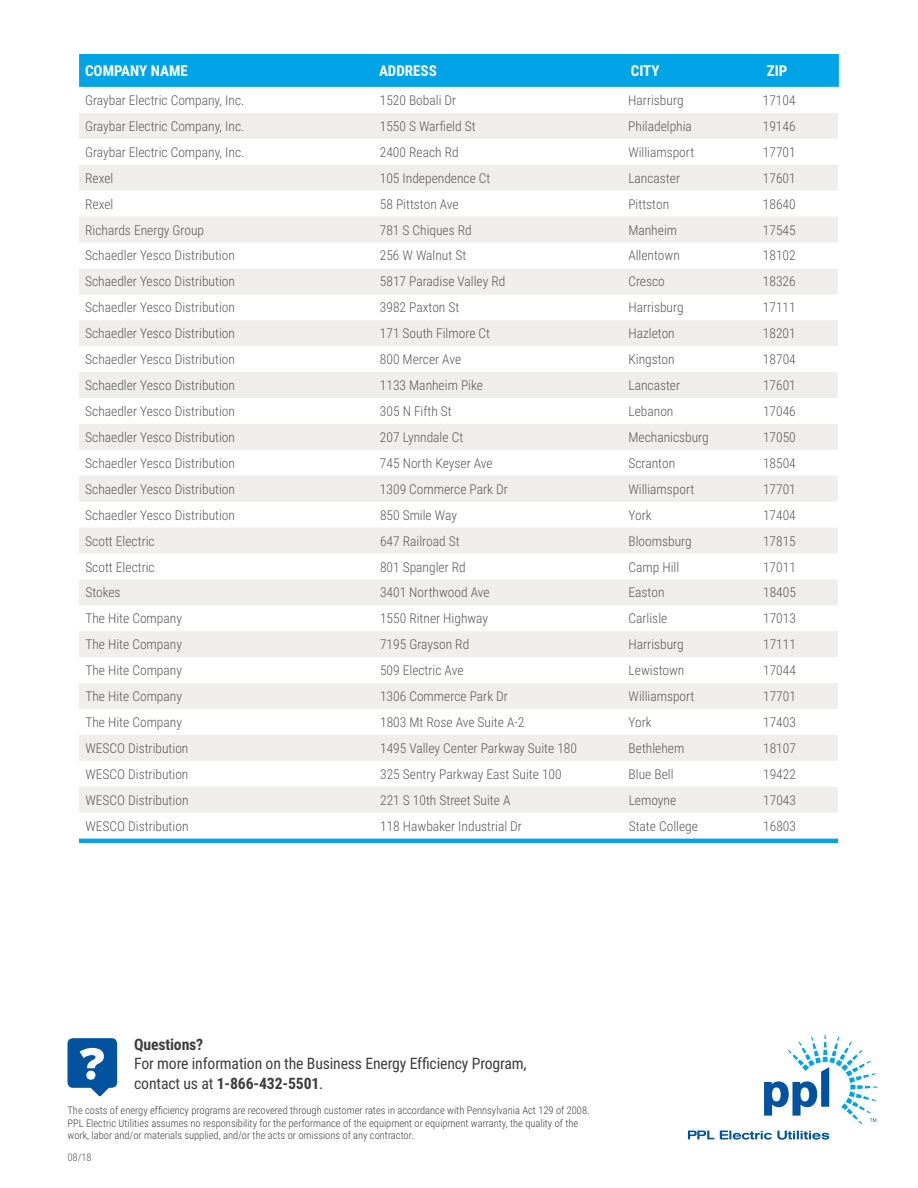
<style>
.page{position:relative;width:918px;height:1188px;background:#fff}
.page>*{position:absolute;margin:0;border:0;box-sizing:border-box;transform-origin:0 0}
.t1{font:15.75px/19.5px "Roboto Condensed";letter-spacing:-.01em;color:#3e3e3f}
.t2{font:700 15.75px "Roboto Condensed";letter-spacing:-.01em;color:#3e3e3f}
.t3{font:700 15px "Roboto Condensed";color:#fff}
.t4{font:300 13.5px "Roboto Condensed";color:#57585a}
.t5{font:300 10.5px/12.6px "Roboto Condensed";color:#3e3e3f}
.t6{font:300 10.5px "Roboto Condensed";color:#57585a}
.s1{font-weight:700}
</style>
<div class="page">
<svg style="left:764px;top:1035px;width:114px;height:89px"></svg>
<svg style="left:688px;top:1131px;width:141px;height:9px"></svg>
<div style="left:67px;top:1038px;width:50px;height:50px;background:#0153a0;border-radius:5px"></div>
<svg style="left:80px;top:1048px;width:30px;height:49px"></svg>
<hr style="left:79px;top:839px;width:759px;height:4px;background:#00a4e6">
<div style="left:79px;top:54px;width:760px;height:33px;background:#00a4e6"></div>
<svg style="left:79px;top:113px;width:759px;height:700px;fill:#f0efed"></svg>
<p class="t3" style="left:85px;top:60px;width:104px">COMPANY NAME</p>
<p class="t3" style="left:379px;top:60px;width:59px">ADDRESS</p>
<p class="t3" style="left:631px;top:60px;width:30px">CITY</p>
<p class="t3" style="left:767px;top:60px;width:22px">ZIP</p>
<p class="t4" style="left:85px;top:91px;width:161px">Graybar Electric Company, Inc.</p>
<p class="t4" style="left:380px;top:91px;width:78px">1520 Bobali Dr</p>
<p class="t4" style="left:628px;top:91px;width:57px">Harrisburg</p>
<p class="t4" style="left:763px;top:91px;width:34px">17104</p>
<p class="t4" style="left:85px;top:117px;width:161px">Graybar Electric Company, Inc.</p>
<p class="t4" style="left:380px;top:117px;width:97px">1550 S Warfield St</p>
<p class="t4" style="left:628px;top:117px;width:65px">Philadelphia</p>
<p class="t4" style="left:763px;top:117px;width:34px">19146</p>
<p class="t4" style="left:85px;top:143px;width:161px">Graybar Electric Company, Inc.</p>
<p class="t4" style="left:380px;top:143px;width:80px">2400 Reach Rd</p>
<p class="t4" style="left:628px;top:143px;width:67px">Williamsport</p>
<p class="t4" style="left:763px;top:143px;width:34px">17701</p>
<p class="t4" style="left:85px;top:168px;width:30px">Rexel</p>
<p class="t4" style="left:380px;top:168px;width:112px">105 Independence Ct</p>
<p class="t4" style="left:628px;top:168px;width:53px">Lancaster</p>
<p class="t4" style="left:763px;top:168px;width:34px">17601</p>
<p class="t4" style="left:85px;top:194px;width:30px">Rexel</p>
<p class="t4" style="left:380px;top:194px;width:80px">58 Pittston Ave</p>
<p class="t4" style="left:628px;top:194px;width:42px">Pittston</p>
<p class="t4" style="left:763px;top:194px;width:34px">18640</p>
<p class="t4" style="left:85px;top:220px;width:121px">Richards Energy Group</p>
<p class="t4" style="left:380px;top:220px;width:94px">781 S Chiques Rd</p>
<p class="t4" style="left:628px;top:220px;width:50px">Manheim</p>
<p class="t4" style="left:763px;top:220px;width:34px">17545</p>
<p class="t4" style="left:85px;top:246px;width:151px">Schaedler Yesco Distribution</p>
<p class="t4" style="left:380px;top:246px;width:88px">256 W Walnut St</p>
<p class="t4" style="left:628px;top:246px;width:53px">Allentown</p>
<p class="t4" style="left:763px;top:246px;width:34px">18102</p>
<p class="t4" style="left:85px;top:272px;width:151px">Schaedler Yesco Distribution</p>
<p class="t4" style="left:380px;top:272px;width:127px">5817 Paradise Valley Rd</p>
<p class="t4" style="left:628px;top:272px;width:38px">Cresco</p>
<p class="t4" style="left:763px;top:272px;width:34px">18326</p>
<p class="t4" style="left:85px;top:298px;width:151px">Schaedler Yesco Distribution</p>
<p class="t4" style="left:380px;top:298px;width:81px">3982 Paxton St</p>
<p class="t4" style="left:628px;top:298px;width:57px">Harrisburg</p>
<p class="t4" style="left:763px;top:298px;width:34px">17111</p>
<p class="t4" style="left:85px;top:324px;width:151px">Schaedler Yesco Distribution</p>
<p class="t4" style="left:380px;top:324px;width:112px">171 South Filmore Ct</p>
<p class="t4" style="left:628px;top:324px;width:48px">Hazleton</p>
<p class="t4" style="left:763px;top:324px;width:34px">18201</p>
<p class="t4" style="left:85px;top:350px;width:151px">Schaedler Yesco Distribution</p>
<p class="t4" style="left:380px;top:350px;width:83px">800 Mercer Ave</p>
<p class="t4" style="left:628px;top:350px;width:48px">Kingston</p>
<p class="t4" style="left:763px;top:350px;width:34px">18704</p>
<p class="t4" style="left:85px;top:376px;width:151px">Schaedler Yesco Distribution</p>
<p class="t4" style="left:380px;top:376px;width:105px">1133 Manheim Pike</p>
<p class="t4" style="left:628px;top:376px;width:53px">Lancaster</p>
<p class="t4" style="left:763px;top:376px;width:34px">17601</p>
<p class="t4" style="left:85px;top:402px;width:151px">Schaedler Yesco Distribution</p>
<p class="t4" style="left:380px;top:402px;width:73px">305 N Fifth St</p>
<p class="t4" style="left:628px;top:402px;width:46px">Lebanon</p>
<p class="t4" style="left:763px;top:402px;width:34px">17046</p>
<p class="t4" style="left:85px;top:428px;width:151px">Schaedler Yesco Distribution</p>
<p class="t4" style="left:380px;top:428px;width:85px">207 Lynndale Ct</p>
<p class="t4" style="left:628px;top:428px;width:82px">Mechanicsburg</p>
<p class="t4" style="left:763px;top:428px;width:34px">17050</p>
<p class="t4" style="left:85px;top:454px;width:151px">Schaedler Yesco Distribution</p>
<p class="t4" style="left:380px;top:454px;width:114px">745 North Keyser Ave</p>
<p class="t4" style="left:629px;top:454px;width:48px">Scranton</p>
<p class="t4" style="left:763px;top:454px;width:34px">18504</p>
<p class="t4" style="left:85px;top:480px;width:151px">Schaedler Yesco Distribution</p>
<p class="t4" style="left:380px;top:480px;width:129px">1309 Commerce Park Dr</p>
<p class="t4" style="left:629px;top:480px;width:67px">Williamsport</p>
<p class="t4" style="left:763px;top:480px;width:34px">17701</p>
<p class="t4" style="left:85px;top:505px;width:151px">Schaedler Yesco Distribution</p>
<p class="t4" style="left:380px;top:505px;width:78px">850 Smile Way</p>
<p class="t4" style="left:629px;top:505px;width:25px">York</p>
<p class="t4" style="left:763px;top:505px;width:34px">17404</p>
<p class="t4" style="left:85px;top:531px;width:71px">Scott Electric</p>
<p class="t4" style="left:380px;top:531px;width:81px">647 Railroad St</p>
<p class="t4" style="left:629px;top:531px;width:65px">Bloomsburg</p>
<p class="t4" style="left:763px;top:531px;width:34px">17815</p>
<p class="t4" style="left:85px;top:557px;width:71px">Scott Electric</p>
<p class="t4" style="left:380px;top:557px;width:87px">801 Spangler Rd</p>
<p class="t4" style="left:629px;top:557px;width:52px">Camp Hill</p>
<p class="t4" style="left:763px;top:557px;width:34px">17011</p>
<p class="t4" style="left:85px;top:583px;width:37px">Stokes</p>
<p class="t4" style="left:380px;top:583px;width:111px">3401 Northwood Ave</p>
<p class="t4" style="left:629px;top:583px;width:37px">Easton</p>
<p class="t4" style="left:763px;top:583px;width:34px">18405</p>
<p class="t4" style="left:85px;top:609px;width:98px">The Hite Company</p>
<p class="t4" style="left:380px;top:609px;width:110px">1550 Ritner Highway</p>
<p class="t4" style="left:629px;top:609px;width:40px">Carlisle</p>
<p class="t4" style="left:763px;top:609px;width:34px">17013</p>
<p class="t4" style="left:85px;top:635px;width:98px">The Hite Company</p>
<p class="t4" style="left:380px;top:635px;width:91px">7195 Grayson Rd</p>
<p class="t4" style="left:629px;top:635px;width:57px">Harrisburg</p>
<p class="t4" style="left:763px;top:635px;width:34px">17111</p>
<p class="t4" style="left:85px;top:661px;width:98px">The Hite Company</p>
<p class="t4" style="left:380px;top:661px;width:85px">509 Electric Ave</p>
<p class="t4" style="left:629px;top:661px;width:57px">Lewistown</p>
<p class="t4" style="left:763px;top:661px;width:34px">17044</p>
<p class="t4" style="left:85px;top:687px;width:98px">The Hite Company</p>
<p class="t4" style="left:380px;top:687px;width:129px">1306 Commerce Park Dr</p>
<p class="t4" style="left:629px;top:687px;width:67px">Williamsport</p>
<p class="t4" style="left:763px;top:687px;width:34px">17701</p>
<p class="t4" style="left:85px;top:713px;width:98px">The Hite Company</p>
<p class="t4" style="left:380px;top:713px;width:146px">1803 Mt Rose Ave Suite A-2</p>
<p class="t4" style="left:629px;top:713px;width:25px">York</p>
<p class="t4" style="left:763px;top:713px;width:34px">17403</p>
<p class="t4" style="left:85px;top:739px;width:105px">WESCO Distribution</p>
<p class="t4" style="left:380px;top:739px;width:198px">1495 Valley Center Parkway Suite 180</p>
<p class="t4" style="left:629px;top:739px;width:57px">Bethlehem</p>
<p class="t4" style="left:763px;top:739px;width:34px">18107</p>
<p class="t4" style="left:85px;top:765px;width:105px">WESCO Distribution</p>
<p class="t4" style="left:380px;top:765px;width:183px">325 Sentry Parkway East Suite 100</p>
<p class="t4" style="left:629px;top:765px;width:46px">Blue Bell</p>
<p class="t4" style="left:763px;top:765px;width:34px">19422</p>
<p class="t4" style="left:85px;top:791px;width:105px">WESCO Distribution</p>
<p class="t4" style="left:380px;top:791px;width:132px">221 S 10th Street Suite A</p>
<p class="t4" style="left:629px;top:791px;width:49px">Lemoyne</p>
<p class="t4" style="left:763px;top:791px;width:34px">17043</p>
<p class="t4" style="left:85px;top:816px;width:105px">WESCO Distribution</p>
<p class="t4" style="left:380px;top:816px;width:143px">118 Hawbaker Industrial Dr</p>
<p class="t4" style="left:629px;top:816px;width:71px">State College</p>
<p class="t4" style="left:763px;top:816px;width:34px">16803</p>
<p class="t2" style="left:134px;top:1033px;width:71px">Questions?</p>
<p class="t1" style="left:134px;top:1054px;width:394px">For more information on the Business Energy Efficiency Program, contact us at <span class="s1">1-866-432-5501</span>.</p>
<p class="t5" style="left:68px;top:1104px;width:524px">The costs of energy efficiency programs are recovered through customer rates in accordance with Pennsylvania Act 129 of 2008.<br>PPL Electric Utilities assumes no responsibility for the performance of the equipment or equipment warranty, the quality of the work, labor and/or materials supplied, and/or the acts or omissions of any contractor.</p>
<p class="t6" style="left:68px;top:1150px;width:26px">08/18</p>
</div>
